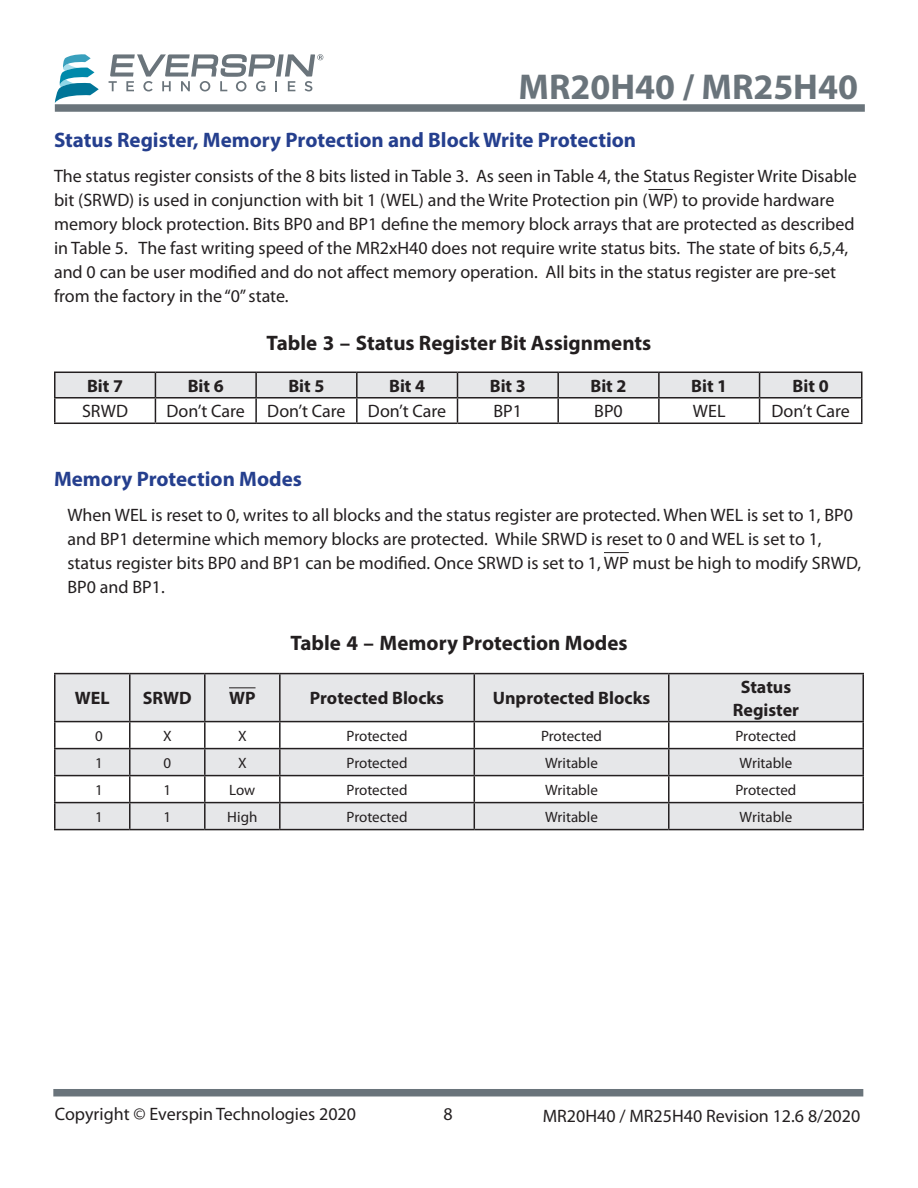
<style>
.page{position:relative;width:918px;height:1188px;background:#fff}
.page>*{position:absolute;margin:0;border:0;box-sizing:border-box;transform-origin:0 0}
.t1{font:700 36px "Myriad Pro";color:#6a747b}
.t2{font:700 21px "Myriad Pro";color:#253f8e}
.t3{font:700 21px "Myriad Pro";color:#231f20}
.t4{font:18px/24px "Myriad Pro";color:#231f20}
.t5{font:700 18px/22.5px "Myriad Pro";color:#231f20;text-align:center}
.t6{font:15px "Myriad Pro";color:#231f20}
</style>
<div class="page">
<div style="left:55px;top:104px;width:810px;height:8px;background:#6a747b"></div>
<div style="left:53px;top:1089px;width:810px;height:7px;background:#6a747b"></div>
<svg style="left:55px;top:54px;width:44px;height:49px"></svg>
<svg style="left:109px;top:54px;width:214px;height:37px"></svg>
<svg style="left:56px;top:674px;width:806px;height:155px;fill:#e6e7e9"></svg>
<hr style="left:54px;top:673px;width:76px;height:1px;background:#231f20">
<hr style="left:54px;top:674px;width:2px;height:47px;background:#231f20">
<hr style="left:130px;top:673px;width:75px;height:1px;background:#231f20">
<hr style="left:129px;top:674px;width:2px;height:47px;background:#231f20">
<hr style="left:205px;top:673px;width:75px;height:1px;background:#231f20">
<hr style="left:204px;top:674px;width:2px;height:47px;background:#231f20">
<hr style="left:280px;top:673px;width:194px;height:1px;background:#231f20">
<hr style="left:279px;top:674px;width:2px;height:47px;background:#231f20">
<hr style="left:474px;top:673px;width:195px;height:1px;background:#231f20">
<hr style="left:474px;top:674px;width:1px;height:47px;background:#231f20">
<hr style="left:669px;top:673px;width:195px;height:1px;background:#231f20">
<hr style="left:668px;top:674px;width:2px;height:47px;background:#231f20">
<hr style="left:862px;top:674px;width:2px;height:47px;background:#231f20">
<hr style="left:54px;top:721px;width:76px;height:1px;background:#231f20">
<hr style="left:54px;top:722px;width:2px;height:26px;background:#231f20">
<hr style="left:130px;top:721px;width:75px;height:1px;background:#231f20">
<hr style="left:129px;top:722px;width:2px;height:26px;background:#231f20">
<hr style="left:205px;top:721px;width:75px;height:1px;background:#231f20">
<hr style="left:204px;top:722px;width:2px;height:26px;background:#231f20">
<hr style="left:280px;top:721px;width:194px;height:1px;background:#231f20">
<hr style="left:279px;top:722px;width:2px;height:26px;background:#231f20">
<hr style="left:474px;top:721px;width:195px;height:1px;background:#231f20">
<hr style="left:669px;top:721px;width:195px;height:1px;background:#231f20">
<hr style="left:668px;top:722px;width:2px;height:26px;background:#231f20">
<hr style="left:862px;top:722px;width:2px;height:26px;background:#231f20">
<hr style="left:54px;top:748px;width:76px;height:1px;background:#231f20">
<hr style="left:54px;top:749px;width:2px;height:26px;background:#231f20">
<hr style="left:130px;top:748px;width:75px;height:1px;background:#231f20">
<hr style="left:129px;top:749px;width:2px;height:26px;background:#231f20">
<hr style="left:205px;top:748px;width:75px;height:1px;background:#231f20">
<hr style="left:204px;top:749px;width:2px;height:26px;background:#231f20">
<hr style="left:280px;top:748px;width:194px;height:1px;background:#231f20">
<hr style="left:279px;top:749px;width:2px;height:26px;background:#231f20">
<hr style="left:474px;top:748px;width:195px;height:1px;background:#231f20">
<hr style="left:669px;top:748px;width:195px;height:1px;background:#231f20">
<hr style="left:668px;top:749px;width:2px;height:26px;background:#231f20">
<hr style="left:862px;top:749px;width:2px;height:26px;background:#231f20">
<hr style="left:54px;top:775px;width:76px;height:1px;background:#231f20">
<hr style="left:54px;top:776px;width:2px;height:26px;background:#231f20">
<hr style="left:130px;top:775px;width:75px;height:1px;background:#231f20">
<hr style="left:129px;top:776px;width:2px;height:26px;background:#231f20">
<hr style="left:205px;top:775px;width:75px;height:1px;background:#231f20">
<hr style="left:204px;top:776px;width:2px;height:26px;background:#231f20">
<hr style="left:280px;top:775px;width:194px;height:1px;background:#231f20">
<hr style="left:279px;top:776px;width:2px;height:26px;background:#231f20">
<hr style="left:474px;top:775px;width:195px;height:1px;background:#231f20">
<hr style="left:669px;top:775px;width:195px;height:1px;background:#231f20">
<hr style="left:668px;top:776px;width:2px;height:26px;background:#231f20">
<hr style="left:862px;top:776px;width:2px;height:26px;background:#231f20">
<hr style="left:54px;top:802px;width:76px;height:1px;background:#231f20">
<hr style="left:54px;top:803px;width:2px;height:26px;background:#231f20">
<hr style="left:130px;top:802px;width:75px;height:1px;background:#231f20">
<hr style="left:129px;top:803px;width:2px;height:26px;background:#231f20">
<hr style="left:205px;top:802px;width:75px;height:1px;background:#231f20">
<hr style="left:204px;top:803px;width:2px;height:26px;background:#231f20">
<hr style="left:280px;top:802px;width:194px;height:1px;background:#231f20">
<hr style="left:279px;top:803px;width:2px;height:26px;background:#231f20">
<hr style="left:474px;top:802px;width:195px;height:1px;background:#231f20">
<svg style="left:474px;top:722px;width:1px;height:107px"></svg>
<hr style="left:669px;top:802px;width:195px;height:1px;background:#231f20">
<hr style="left:668px;top:803px;width:2px;height:26px;background:#231f20">
<hr style="left:862px;top:803px;width:2px;height:26px;background:#231f20">
<hr style="left:54px;top:829px;width:76px;height:1px;background:#231f20">
<hr style="left:130px;top:829px;width:75px;height:1px;background:#231f20">
<hr style="left:205px;top:829px;width:75px;height:1px;background:#231f20">
<hr style="left:280px;top:829px;width:194px;height:1px;background:#231f20">
<hr style="left:474px;top:829px;width:195px;height:1px;background:#231f20">
<hr style="left:669px;top:829px;width:195px;height:1px;background:#231f20">
<svg style="left:229px;top:687px;width:27px;height:1px"></svg>
<svg style="left:604px;top:552px;width:25px;height:1px"></svg>
<svg style="left:648px;top:189px;width:25px;height:1px"></svg>
<hr style="left:54px;top:399px;width:2px;height:24px;background:#231f20">
<hr style="left:54px;top:423px;width:101px;height:1px;background:#231f20">
<hr style="left:155px;top:423px;width:101px;height:1px;background:#231f20">
<hr style="left:256px;top:423px;width:101px;height:1px;background:#231f20">
<hr style="left:357px;top:423px;width:101px;height:1px;background:#231f20">
<hr style="left:458px;top:423px;width:100px;height:1px;background:#231f20">
<hr style="left:558px;top:423px;width:101px;height:1px;background:#231f20">
<hr style="left:659px;top:423px;width:101px;height:1px;background:#231f20">
<hr style="left:760px;top:423px;width:102px;height:1px;background:#231f20">
<hr style="left:54px;top:372px;width:101px;height:1px;background:#231f20">
<hr style="left:54px;top:373px;width:2px;height:24px;background:#231f20">
<hr style="left:54px;top:397px;width:101px;height:2px;background:#231f20">
<svg style="left:55px;top:372px;width:807px;height:51px"></svg>
<hr style="left:760px;top:397px;width:102px;height:2px;background:#231f20">
<h1 class="t1" style="left:519px;top:63px;width:341px">MR20H40 / MR25H40</h1>
<p class="t2" style="left:54px;top:126px;width:584px">Status Register, Memory Protection and Block Write Protection</p>
<p class="t4" style="left:54px;top:164px;width:804px">The status register consists of the 8 bits listed in Table 3. As seen in Table 4, the Status Register Write Disable bit (SRWD) is used in conjunction with bit 1 (WEL) and the Write Protection pin (WP) to provide hardware memory block protection. Bits BP0 and BP1 define the memory block arrays that are protected as described in Table 5. The fast writing speed of the MR2xH40 does not require write status bits. The state of bits 6,5,4, and 0 can be user modified and do not affect memory operation. All bits in the status register are pre-set from the factory in the “0” state.</p>
<p class="t3" style="left:267px;top:329px;width:386px">Table 3 – Status Register Bit Assignments</p>
<p class="t5" style="left:87px;top:374px;width:38px">Bit 7</p>
<p class="t5" style="left:188px;top:374px;width:38px">Bit 6</p>
<p class="t5" style="left:288px;top:374px;width:38px">Bit 5</p>
<p class="t5" style="left:389px;top:374px;width:38px">Bit 4</p>
<p class="t5" style="left:490px;top:374px;width:38px">Bit 3</p>
<p class="t5" style="left:591px;top:374px;width:38px">Bit 2</p>
<p class="t5" style="left:691px;top:374px;width:38px">Bit 1</p>
<p class="t5" style="left:793px;top:374px;width:38px">Bit 0</p>
<p class="t4" style="left:82px;top:399px;width:48px">SRWD</p>
<p class="t4" style="left:167px;top:399px;width:281px">Don’t Care Don’t Care Don’t Care</p>
<p class="t4" style="left:494px;top:399px;width:30px">BP1</p>
<p class="t4" style="left:594px;top:399px;width:30px">BP0</p>
<p class="t4" style="left:693px;top:399px;width:34px">WEL</p>
<p class="t4" style="left:771px;top:399px;width:80px">Don’t Care</p>
<p class="t2" style="left:54px;top:466px;width:249px">Memory Protection Modes</p>
<p class="t4" style="left:68px;top:503px;width:795px">When WEL is reset to 0, writes to all blocks and the status register are protected. When WEL is set to 1, BP0 and BP1 determine which memory blocks are protected. While SRWD is reset to 0 and WEL is set to 1, status register bits BP0 and BP1 can be modified. Once SRWD is set to 1, WP must be high to modify SRWD, BP0 and BP1.</p>
<p class="t3" style="left:290px;top:630px;width:339px">Table 4 – Memory Protection Modes</p>
<p class="t5" style="left:75px;top:686px;width:36px">WEL</p>
<p class="t5" style="left:143px;top:686px;width:50px">SRWD</p>
<p class="t5" style="left:229px;top:686px;width:28px">WP</p>
<p class="t5" style="left:310px;top:686px;width:136px">Protected Blocks</p>
<p class="t5" style="left:493px;top:686px;width:159px">Unprotected Blocks</p>
<p class="t5" style="left:733px;top:675px;width:68px">Status<br>Register</p>
<p class="t6" style="left:95px;top:726px;width:9px">0</p>
<p class="t6" style="left:163px;top:726px;width:10px">X</p>
<p class="t6" style="left:238px;top:726px;width:10px">X</p>
<p class="t6" style="left:347px;top:726px;width:62px">Protected</p>
<p class="t6" style="left:541px;top:726px;width:62px">Protected</p>
<p class="t6" style="left:736px;top:726px;width:62px">Protected</p>
<p class="t6" style="left:95px;top:753px;width:9px">1</p>
<p class="t6" style="left:163px;top:753px;width:9px">0</p>
<p class="t6" style="left:238px;top:753px;width:10px">X</p>
<p class="t6" style="left:347px;top:753px;width:62px">Protected</p>
<p class="t6" style="left:545px;top:753px;width:54px">Writable</p>
<p class="t6" style="left:740px;top:753px;width:54px">Writable</p>
<p class="t6" style="left:95px;top:780px;width:9px">1</p>
<p class="t6" style="left:163px;top:780px;width:9px">1</p>
<p class="t6" style="left:229px;top:780px;width:28px">Low</p>
<p class="t6" style="left:347px;top:780px;width:62px">Protected</p>
<p class="t6" style="left:545px;top:780px;width:54px">Writable</p>
<p class="t6" style="left:736px;top:780px;width:62px">Protected</p>
<p class="t6" style="left:95px;top:807px;width:9px">1</p>
<p class="t6" style="left:163px;top:807px;width:9px">1</p>
<p class="t6" style="left:227px;top:807px;width:32px">High</p>
<p class="t6" style="left:347px;top:807px;width:62px">Protected</p>
<p class="t6" style="left:545px;top:807px;width:54px">Writable</p>
<p class="t6" style="left:740px;top:807px;width:54px">Writable</p>
<p class="t4" style="left:55px;top:1102px;width:303px">Copyright © Everspin Technologies 2020</p>
<p class="t4" style="left:444px;top:1101px;width:11px">8</p>
<p class="t4" style="left:543px;top:1104px;width:319px">MR20H40 / MR25H40 Revision 12.6 8/2020</p>
</div>
